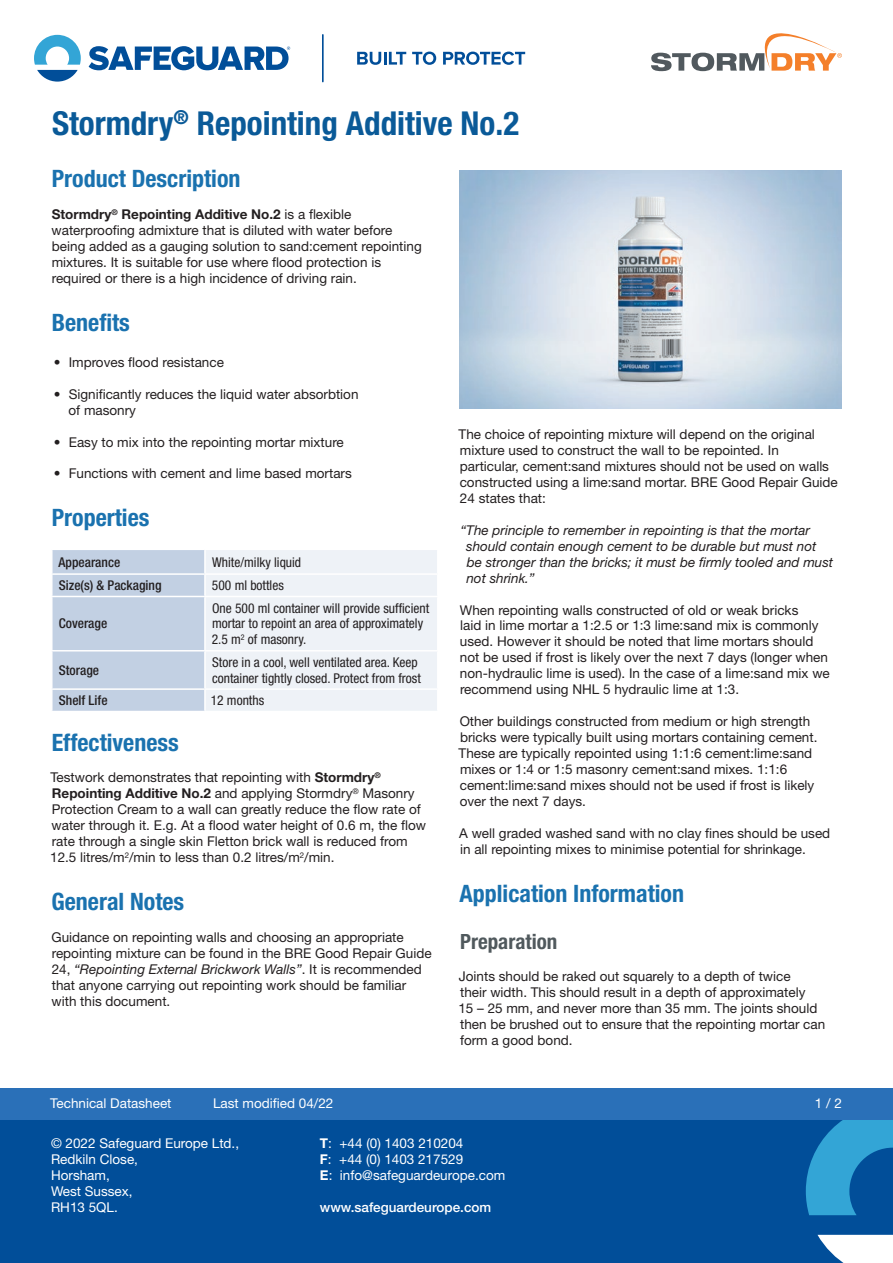
<style>
.page{position:relative;width:893px;height:1263px;background:#fff}
.page>*{position:absolute;margin:0;border:0;box-sizing:border-box;transform-origin:0 0}
.t1{font:700 condensed 33px "Helvetica Neue LT Std";color:#0a5a98}
.t2{font:700 condensed 24px "Helvetica Neue LT Std";color:#1a72af}
.t3{font:700 condensed 21px "Helvetica Neue LT Std";color:#50595d}
.t4{font:13.5px/15.9px "Helvetica Neue LT Std";color:#231f20}
.t5{font:condensed 13.5px/15.9px "Helvetica Neue LT Std";color:#231f20}
.t6{font:13.5px/15.9px "Helvetica Neue LT Std";color:#fff}
.t7{font:italic 13.5px/15.9px "Helvetica Neue LT Std";color:#231f20}
.t8{font:500 condensed 13.5px "Helvetica Neue LT Std";color:#231f20}
.t9{font:500 13.5px "Helvetica Neue LT Std";color:#fff}
.s1{font-weight:700}
.s2{font-style:italic}
</style>
<div class="page">
<div style="left:0;top:1103px;width:893px;height:160px;background:#014e99"></div>
<svg style="left:817px;top:1235px;width:76px;height:28px;background:#d7e3ef"></svg>
<svg style="left:806px;top:1119px;width:87px;height:96px"></svg>
<div style="left:0;top:1087px;width:893px;height:32px;background:#2a70b8"></div>
<svg style="left:357px;top:52px;width:49px;height:13px"></svg>
<svg style="left:412px;top:52px;width:24px;height:13px"></svg>
<svg style="left:443px;top:52px;width:82px;height:13px"></svg>
<svg style="left:89px;top:46px;width:201px;height:24px"></svg>
<svg style="left:34px;top:35px;width:47px;height:47px"></svg>
<hr style="left:322px;top:35px;width:2px;height:47px;background:#014e99">
<svg style="left:651px;top:33px;width:191px;height:38px"></svg>
<svg style="left:52px;top:550px;width:385px;height:161px;background:#dee5ef"></svg>
<img style="left:459px;top:170px;width:383px;height:238px">
<h1 class="t1" style="left:52px;top:103px;width:469px">Stormdry<sup>®</sup> Repointing Additive No.2</h1>
<h2 class="t2" style="left:52px;top:164px;width:190px">Product Description</h2>
<p class="t4" style="left:52px;top:206px;width:372px"><span class="s1">Stormdry</span><sup>®</sup> <span class="s1">Repointing Additive No.2</span> is a flexible waterproofing admixture that is diluted with water before being added as a gauging solution to sand:cement repointing mixtures. It is suitable for use where flood protection is required or there is a high incidence of driving rain.</p>
<h2 class="t2" style="left:52px;top:308px;width:80px">Benefits</h2>
<p class="t4" style="left:54px;top:354px;width:172px">• Improves flood resistance</p>
<p class="t4" style="left:69px;top:386px;width:291px;text-indent:-15px">• Significantly reduces the liquid water absorbtion of masonry</p>
<p class="t4" style="left:54px;top:434px;width:291px">• Easy to mix into the repointing mortar mixture</p>
<p class="t4" style="left:54px;top:465px;width:299px">• Functions with cement and lime based mortars</p>
<h2 class="t2" style="left:52px;top:503px;width:99px">Properties</h2>
<p class="t8" style="left:59px;top:554px;width:63px">Appearance</p>
<p class="t5" style="left:212px;top:554px;width:90px">White/milky liquid</p>
<p class="t8" style="left:59px;top:577px;width:104px">Size(s) &amp; Packaging</p>
<p class="t5" style="left:212px;top:577px;width:73px">500 ml bottles</p>
<p class="t8" style="left:59px;top:616px;width:50px">Coverage</p>
<p class="t4" style="left:459px;top:426px;width:381px">The choice of repointing mixture will depend on the original mixture used to construct the wall to be repointed. In particular, cement:sand mixtures should not be used on walls constructed using a lime:sand mortar. BRE Good Repair Guide 24 states that:</p>
<p class="t7" style="left:466px;top:522px;width:368px;text-indent:-6px">“The principle to remember in repointing is that the mortar should contain enough cement to be durable but must not be stronger than the bricks; it must be firmly tooled and must not shrink.”</p>
<p class="t4" style="left:460px;top:602px;width:371px">When repointing walls constructed of old or weak bricks<br>laid in lime mortar a 1:2.5 or 1:3 lime:sand mix is commonly used. However it should be noted that lime mortars should not be used if frost is likely over the next 7 days (longer when non-hydraulic lime is used). In the case of a lime:sand mix we recommend using NHL 5 hydraulic lime at 1:3.</p>
<p class="t4" style="left:459px;top:713px;width:360px">Other buildings constructed from medium or high strength bricks were typically built using mortars containing cement.<br>These are typically repointed using 1:1:6 cement:lime:sand mixes or 1:4 or 1:5 masonry cement:sand mixes. 1:1:6 cement:lime:sand mixes should not be used if frost is likely over the next 7 days.</p>
<p class="t4" style="left:459px;top:825px;width:373px">A well graded washed sand with no clay fines should be used in all repointing mixes to minimise potential for shrinkage.</p>
<h2 class="t2" style="left:459px;top:878px;width:226px">Application Information</h2>
<h3 class="t3" style="left:460px;top:929px;width:99px">Preparation</h3>
<p class="t4" style="left:458px;top:968px;width:368px">Joints should be raked out squarely to a depth of twice<br>their width. This should result in a depth of approximately<br>15 – 25 mm, and never more than 35 mm. The joints should then be brushed out to ensure that the repointing mortar can form a good bond.</p>
<p class="t5" style="left:212px;top:600px;width:219px">One 500 ml container will provide sufficient mortar to repoint an area of approximately<br>2.5 m<sup>2</sup> of masonry.</p>
<p class="t8" style="left:59px;top:662px;width:42px">Storage</p>
<p class="t5" style="left:212px;top:654px;width:210px">Store in a cool, well ventilated area. Keep container tightly closed. Protect from frost</p>
<p class="t8" style="left:59px;top:692px;width:50px">Shelf Life</p>
<p class="t5" style="left:211px;top:692px;width:55px">12 months</p>
<h2 class="t2" style="left:52px;top:727px;width:129px">Effectiveness</h2>
<p class="t4" style="left:50px;top:769px;width:377px">Testwork demonstrates that repointing with <span class="s1">Stormdry</span><sup>® </sup><span class="s1">Repointing Additive No.2</span> and applying Stormdry<sup>®</sup> Masonry Protection Cream to a wall can greatly reduce the flow rate of water through it. E.g. At a flood water height of 0.6 m, the flow rate through a single skin Fletton brick wall is reduced from 12.5 litres/m<sup>2</sup>/min to less than 0.2 litres/m<sup>2</sup>/min.</p>
<h2 class="t2" style="left:51px;top:887px;width:134px">General Notes</h2>
<p class="t4" style="left:51px;top:929px;width:382px">Guidance on repointing walls and choosing an appropriate repointing mixture can be found in the BRE Good Repair Guide 24, <span class="s2">“Repointing External Brickwork Walls”</span>. It is recommended that anyone carrying out repointing work should be familiar with this document.</p>
<p class="t6" style="left:50px;top:1095px;width:123px">Technical Datasheet</p>
<p class="t6" style="left:213px;top:1095px;width:122px">Last modified 04/22</p>
<p class="t6" style="left:815px;top:1095px;width:29px">1 / 2</p>
<p class="t6" style="left:51px;top:1135px;width:190px">© 2022 Safeguard Europe Ltd.,<br>Redkiln Close,<br>Horsham,<br>West Sussex,<br>RH13 5QL.</p>
<p class="t6" style="left:320px;top:1135px;width:187px"><span class="s1">T</span>: +44 (0) 1403 210204<br><span class="s1">F</span>: +44 (0) 1403 217529<br><span class="s1">E</span>: info@safeguardeurope.com</p>
<p class="t9" style="left:320px;top:1199px;width:173px">www.safeguardeurope.com</p>
</div>
